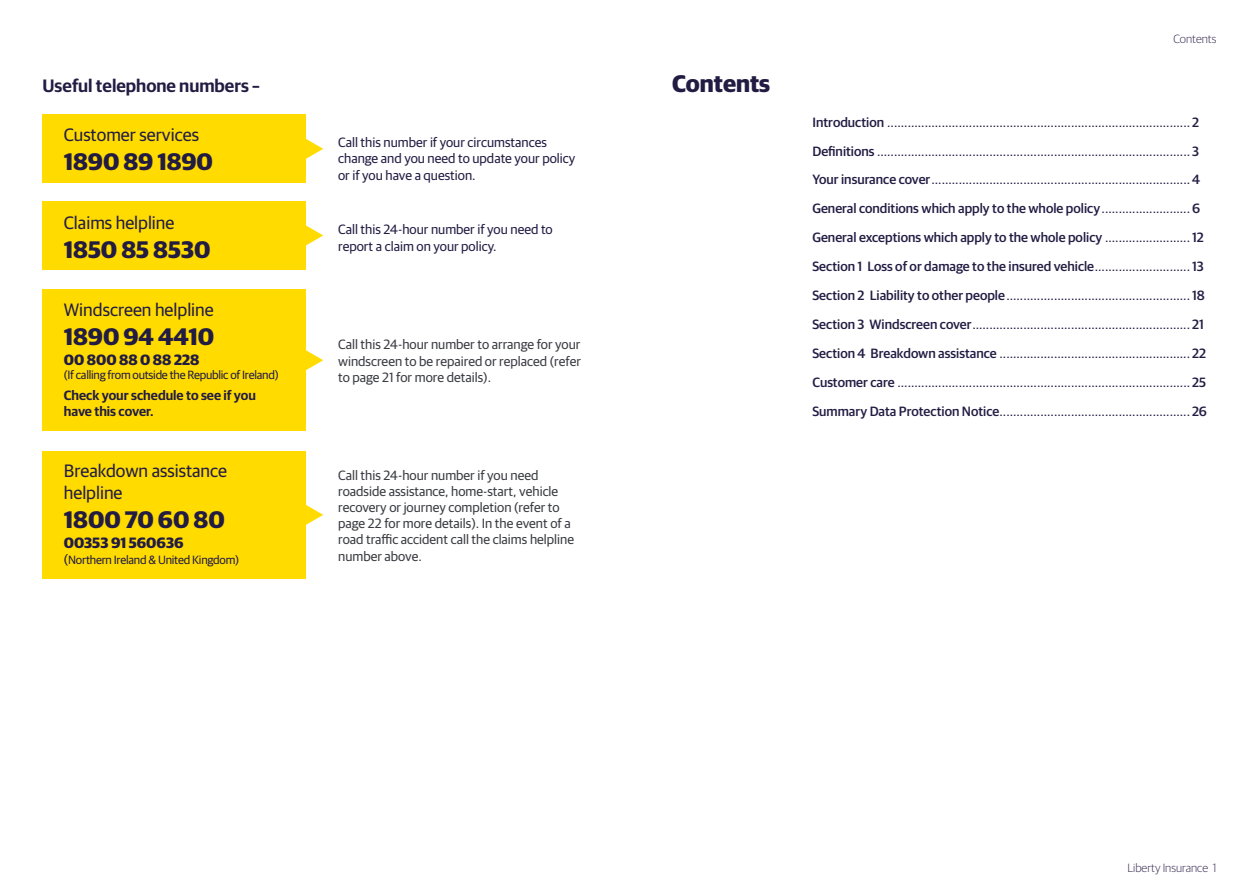
<style>
.page{position:relative;width:1259px;height:893px;background:#fff}
.page>*{position:absolute;margin:0;border:0;box-sizing:border-box;transform-origin:0 0}
.LIB_body_copy{font:700 24px "Guardian Sans";color:#221c43}
.LIB_H1{font:700 24px "Guardian Sans";color:#221c43}
.LIB_body_copy-2{font:18px/21.6px "Guardian Sans";color:#221c43}
.LIB_H1-2{font:600 18px "Guardian Sans";color:#221c43}
.LIB_body_copy-3{font:700 15px "Guardian Sans";color:#221c43}
.LIB_body_copy-4{font:13.5px/16.2px "Guardian Sans";color:#221c43}
.LIB_body_copy-5{font:13.5px/16.2px "Guardian Sans";color:#3b3c43;text-align:justify}
.t1{font:500 13.5px "Guardian Sans";color:#221c43}
.LIB_body_copy-6{font:600 13.5px/16.2px "Guardian Sans";color:#221c43}
.LIB_body_copy-7{font:12px "Guardian Sans";letter-spacing:-.02em;color:#221c43}
.t2{font:300 12px "Guardian Sans";color:#403459}
.s1{font-size:13.5px}
.s2{font-weight:500}
.s3{font-weight:400}
</style>
<div class="page">
<div style="left:43px;top:115px;width:262px;height:68px;background:#ffdb00"></div>
<svg style="left:305px;top:128px;width:18px;height:41px"></svg>
<div style="left:43px;top:201px;width:262px;height:68px;background:#ffdb00"></div>
<svg style="left:305px;top:215px;width:18px;height:41px"></svg>
<div style="left:43px;top:290px;width:262px;height:141px;background:#ffdb00"></div>
<svg style="left:305px;top:340px;width:18px;height:41px"></svg>
<div style="left:43px;top:451px;width:262px;height:128px;background:#ffdb00"></div>
<svg style="left:305px;top:494px;width:18px;height:41px"></svg>
<p class="LIB_H1-2" style="left:43px;top:73px;width:219px">Useful telephone numbers –</p>
<p class="LIB_body_copy-2" style="left:64px;top:122px;width:137px">Customer services</p>
<p class="LIB_body_copy" style="left:64px;top:143px;width:151px">1890 89 1890</p>
<p class="LIB_body_copy-2" style="left:64px;top:210px;width:112px">Claims helpline</p>
<p class="LIB_body_copy" style="left:64px;top:231px;width:148px">1850 85 8530</p>
<p class="LIB_body_copy-2" style="left:64px;top:297px;width:151px">Windscreen helpline</p>
<p class="LIB_body_copy" style="left:64px;top:318px;width:152px">1890 94 4410</p>
<p class="LIB_body_copy-3" style="left:64px;top:348px;width:137px">00 800 88 0 88 228</p>
<p class="LIB_body_copy-7" style="left:64px;top:366px;width:216px">(If calling from outside the Republic of Ireland)</p>
<p class="LIB_body_copy-6" style="left:64px;top:386px;width:194px">Check your schedule to see if you have this cover.</p>
<p class="LIB_body_copy-2" style="left:64px;top:459px;width:165px">Breakdown assistance helpline</p>
<p class="LIB_body_copy" style="left:64px;top:501px;width:162px">1800 70 60 80</p>
<p class="LIB_body_copy-3" style="left:64px;top:531px;width:121px">00353 91 560636</p>
<p class="LIB_body_copy-7" style="left:64px;top:551px;width:177px"><span class="s1">(</span>Northern Ireland &amp; United Kingdom)</p>
<p class="LIB_body_copy-4" style="left:338px;top:133px;width:239px">Call this number if your circumstances change and you need to update your policy or if you have a question.</p>
<p class="LIB_body_copy-4" style="left:338px;top:221px;width:216px">Call this 24-hour number if you need to report a claim on your policy.</p>
<p class="LIB_body_copy-5" style="left:338px;top:336px;width:244px">Call this 24-hour number to arrange for your windscreen to be repaired or replaced (refer to page 21 for more details).</p>
<p class="LIB_body_copy-5" style="left:338px;top:466px;width:237px;text-align:left">Call this 24-hour number if you need roadside assistance, home-start, vehicle recovery or journey completion (refer to page 22 for more details). In the event of a road traffic accident call the claims helpline number above.</p>
<p class="LIB_H1" style="left:672px;top:66px;width:100px">Contents</p>
<p class="t2" style="left:1173px;top:30px;width:45px">Contents</p>
<p class="LIB_body_copy-4" style="left:812px;top:113px;width:388px"><span class="s2">Introduction</span> ......................................................................................... <span class="s2">2</span></p>
<p class="LIB_body_copy-4" style="left:812px;top:142px;width:388px"><span class="s2">Definitions</span> ............................................................................................ <span class="s2">3</span></p>
<p class="LIB_body_copy-4" style="left:812px;top:171px;width:389px"><span class="s2">Your insurance cover</span>............................................................................<span class="s2">4</span></p>
<p class="t1" style="left:812px;top:199px;width:389px">General conditions which apply to the whole policy<span class="s3">..........................</span>6</p>
<p class="t1" style="left:812px;top:228px;width:393px">General exceptions which apply to the whole policy <span class="s3">.........................</span>12</p>
<p class="t1" style="left:812px;top:257px;width:393px">Section 1 Loss of or damage to the insured vehicle<span class="s3">............................</span>13</p>
<p class="LIB_body_copy-4" style="left:812px;top:286px;width:394px"><span class="s2">Section 2 Liability to other people</span>......................................................<span class="s2">18</span></p>
<p class="LIB_body_copy-4" style="left:812px;top:315px;width:393px"><span class="s2">Section 3 Windscreen cover</span>................................................................ <span class="s2">21</span></p>
<p class="LIB_body_copy-4" style="left:812px;top:344px;width:395px"><span class="s2">Section 4 Breakdown assistance</span> ........................................................ <span class="s2">22</span></p>
<p class="LIB_body_copy-4" style="left:812px;top:373px;width:395px"><span class="s2">Customer care</span> ...................................................................................... <span class="s2">25</span></p>
<p class="LIB_body_copy-4" style="left:812px;top:402px;width:396px"><span class="s2">Summary Data Protection Notice</span>........................................................ <span class="s2">26</span></p>
<p class="t2" style="left:1127px;top:859px;width:91px">Liberty Insurance 1</p>
</div>
